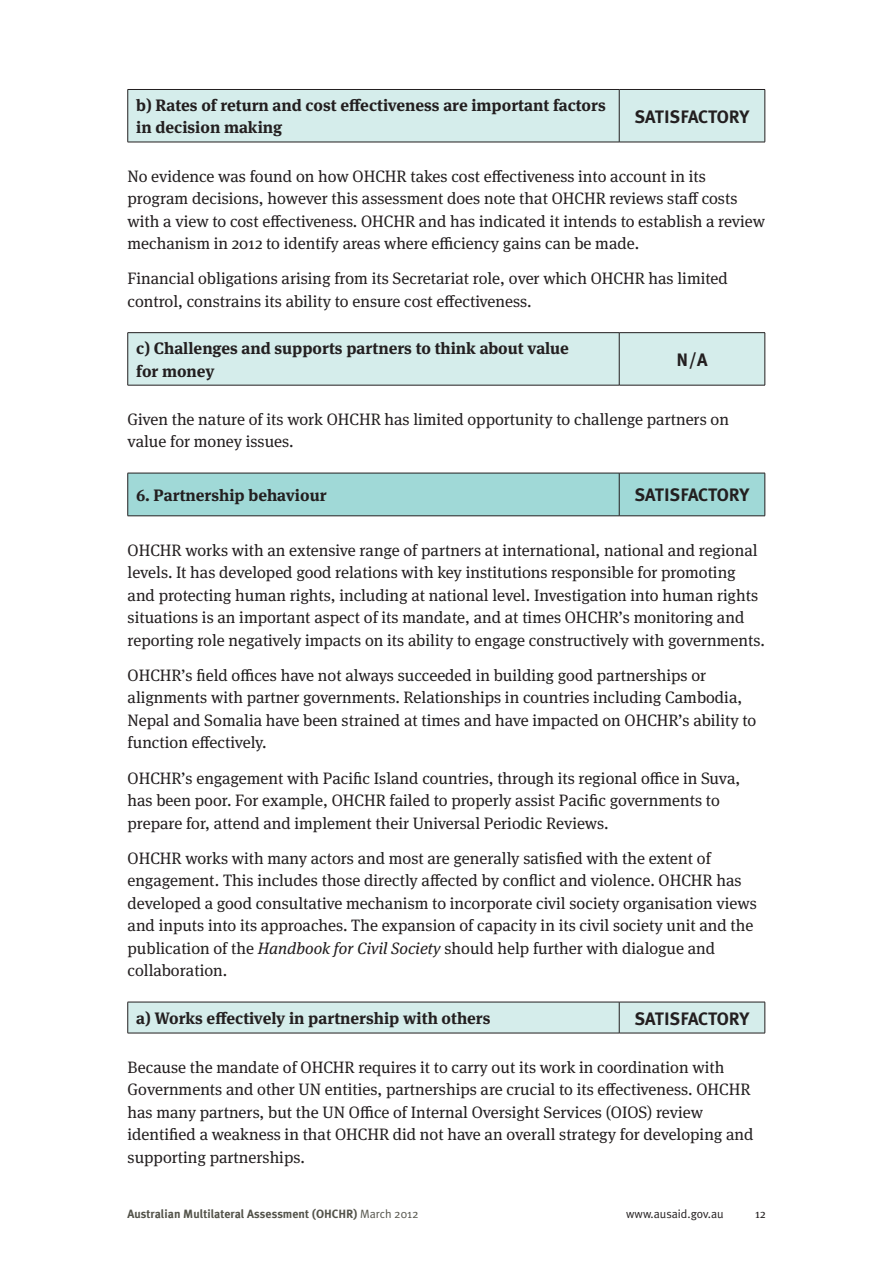
<style>
.page{position:relative;width:893px;height:1263px;background:#fff}
.page>*{position:absolute;margin:0;border:0;box-sizing:border-box;transform-origin:0 0}
._08bbbb_RIGHT_COLUMN{font:700 18px "Meta Plus";color:#231f20}
._04__BODY_TEXT{font:16.5px/22.5px "Meta Serif OT";color:#231f20}
._04__BODY_TEXT-2{font:700 16.5px/22.5px "Meta Serif OT";color:#231f20}
.t1{font:700 12px "Meta Plus";color:#53534a}
.t2{font:12px "Meta Plus Normal";color:#231f20}
.t3{font:12px "Meta Serif OT";color:#231f20}
.s1{font-style:italic}
.s2{font-family:"Meta Plus Normal";font-weight:400}
</style>
<div class="page">
<div style="left:128px;top:90px;width:637px;height:52px;background:#d5edeb"></div>
<hr style="left:128px;top:89px;width:491px;height:1px;background:#231f20">
<hr style="left:619px;top:89px;width:146px;height:1px;background:#231f20">
<hr style="left:619px;top:90px;width:1px;height:52px;background:#231f20">
<hr style="left:128px;top:142px;width:491px;height:1px;background:#231f20">
<hr style="left:619px;top:142px;width:146px;height:1px;background:#231f20">
<hr style="left:127px;top:90px;width:1px;height:52px;background:#231f20">
<hr style="left:765px;top:90px;width:1px;height:52px;background:#231f20">
<div style="left:128px;top:333px;width:637px;height:52px;background:#d5edeb"></div>
<hr style="left:128px;top:332px;width:491px;height:1px;background:#231f20">
<hr style="left:619px;top:332px;width:146px;height:1px;background:#231f20">
<hr style="left:619px;top:333px;width:1px;height:52px;background:#231f20">
<hr style="left:128px;top:385px;width:491px;height:1px;background:#231f20">
<hr style="left:619px;top:385px;width:146px;height:1px;background:#231f20">
<hr style="left:127px;top:333px;width:1px;height:52px;background:#231f20">
<hr style="left:765px;top:333px;width:1px;height:52px;background:#231f20">
<div style="left:128px;top:474px;width:637px;height:42px;background:#a0d9d7"></div>
<hr style="left:128px;top:473px;width:491px;height:1px;background:#231f20">
<hr style="left:619px;top:473px;width:146px;height:1px;background:#231f20">
<hr style="left:619px;top:473px;width:1px;height:43px;background:#231f20">
<hr style="left:128px;top:516px;width:491px;height:1px;background:#231f20">
<hr style="left:619px;top:516px;width:146px;height:1px;background:#231f20">
<hr style="left:127px;top:473px;width:1px;height:43px;background:#231f20">
<hr style="left:765px;top:473px;width:1px;height:43px;background:#231f20">
<div style="left:128px;top:1003px;width:637px;height:30px;background:#d5edeb"></div>
<hr style="left:128px;top:1002px;width:491px;height:1px;background:#231f20">
<hr style="left:619px;top:1002px;width:146px;height:1px;background:#231f20">
<hr style="left:619px;top:1002px;width:1px;height:31px;background:#231f20">
<hr style="left:128px;top:1033px;width:491px;height:1px;background:#231f20">
<hr style="left:619px;top:1033px;width:146px;height:1px;background:#231f20">
<hr style="left:127px;top:1002px;width:1px;height:31px;background:#231f20">
<hr style="left:765px;top:1002px;width:1px;height:31px;background:#231f20">
<p class="_04__BODY_TEXT-2" style="left:136px;top:94px;width:471px">b) Rates of return and cost effectiveness are important factors in decision making</p>
<p class="_08bbbb_RIGHT_COLUMN" style="left:635px;top:106px;width:116px">SATISFACTORY</p>
<p class="_04__BODY_TEXT" style="left:128px;top:165px;width:639px">No evidence was found on how OHCHR takes cost effectiveness into account in its program decisions, however this assessment does note that OHCHR reviews staff costs with a view to cost effectiveness. OHCHR and has indicated it intends to establish a review mechanism in 2012 to identify areas where efficiency gains can be made.</p>
<p class="_04__BODY_TEXT" style="left:128px;top:268px;width:602px">Financial obligations arising from its Secretariat role, over which OHCHR has limited control, constrains its ability to ensure cost effectiveness.</p>
<p class="_04__BODY_TEXT-2" style="left:136px;top:337px;width:434px">c) Challenges and supports partners to think about value for money</p>
<p class="_08bbbb_RIGHT_COLUMN" style="left:677px;top:349px;width:32px">N/A</p>
<p class="_04__BODY_TEXT" style="left:128px;top:408px;width:603px">Given the nature of its work OHCHR has limited opportunity to challenge partners on value for money issues.</p>
<p class="_04__BODY_TEXT-2" style="left:136px;top:484px;width:192px">6. Partnership behaviour</p>
<p class="_08bbbb_RIGHT_COLUMN" style="left:635px;top:485px;width:116px">SATISFACTORY</p>
<p class="_04__BODY_TEXT" style="left:128px;top:539px;width:639px">OHCHR works with an extensive range of partners at international, national and regional levels. It has developed good relations with key institutions responsible for promoting and protecting human rights, including at national level. Investigation into human rights situations is an important aspect of its mandate, and at times OHCHR’s monitoring and reporting role negatively impacts on its ability to engage constructively with governments.</p>
<p class="_04__BODY_TEXT" style="left:128px;top:664px;width:630px">OHCHR’s field offices have not always succeeded in building good partnerships or alignments with partner governments. Relationships in countries including Cambodia, Nepal and Somalia have been strained at times and have impacted on OHCHR’s ability to function effectively.</p>
<p class="_04__BODY_TEXT" style="left:128px;top:767px;width:614px">OHCHR’s engagement with Pacific Island countries, through its regional office in Suva, has been poor. For example, OHCHR failed to properly assist Pacific governments to prepare for, attend and implement their Universal Periodic Reviews.</p>
<p class="_04__BODY_TEXT" style="left:128px;top:847px;width:631px">OHCHR works with many actors and most are generally satisfied with the extent of engagement. This includes those directly affected by conflict and violence. OHCHR has developed a good consultative mechanism to incorporate civil society organisation views and inputs into its approaches. The expansion of capacity in its civil society unit and the publication of the <span class="s1">Handbook for Civil Society</span> should help further with dialogue and collaboration.</p>
<p class="_04__BODY_TEXT-2" style="left:136px;top:1007px;width:356px">a) Works effectively in partnership with others</p>
<p class="_08bbbb_RIGHT_COLUMN" style="left:635px;top:1008px;width:116px">SATISFACTORY</p>
<p class="_04__BODY_TEXT" style="left:128px;top:1056px;width:627px">Because the mandate of OHCHR requires it to carry out its work in coordination with Governments and other UN entities, partnerships are crucial to its effectiveness. OHCHR has many partners, but the UN Office of Internal Oversight Services (OIOS) review identified a weakness in that OHCHR did not have an overall strategy for developing and supporting partnerships.</p>
<p class="t1" style="left:128px;top:1207px;width:292px">Australian Multilateral Assessment (OHCHR) <span class="s2">March 2012</span></p>
<p class="t2" style="left:626px;top:1207px;width:99px">www.ausaid.gov.au</p>
<p class="t3" style="left:755px;top:1207px;width:12px">12</p>
</div>
